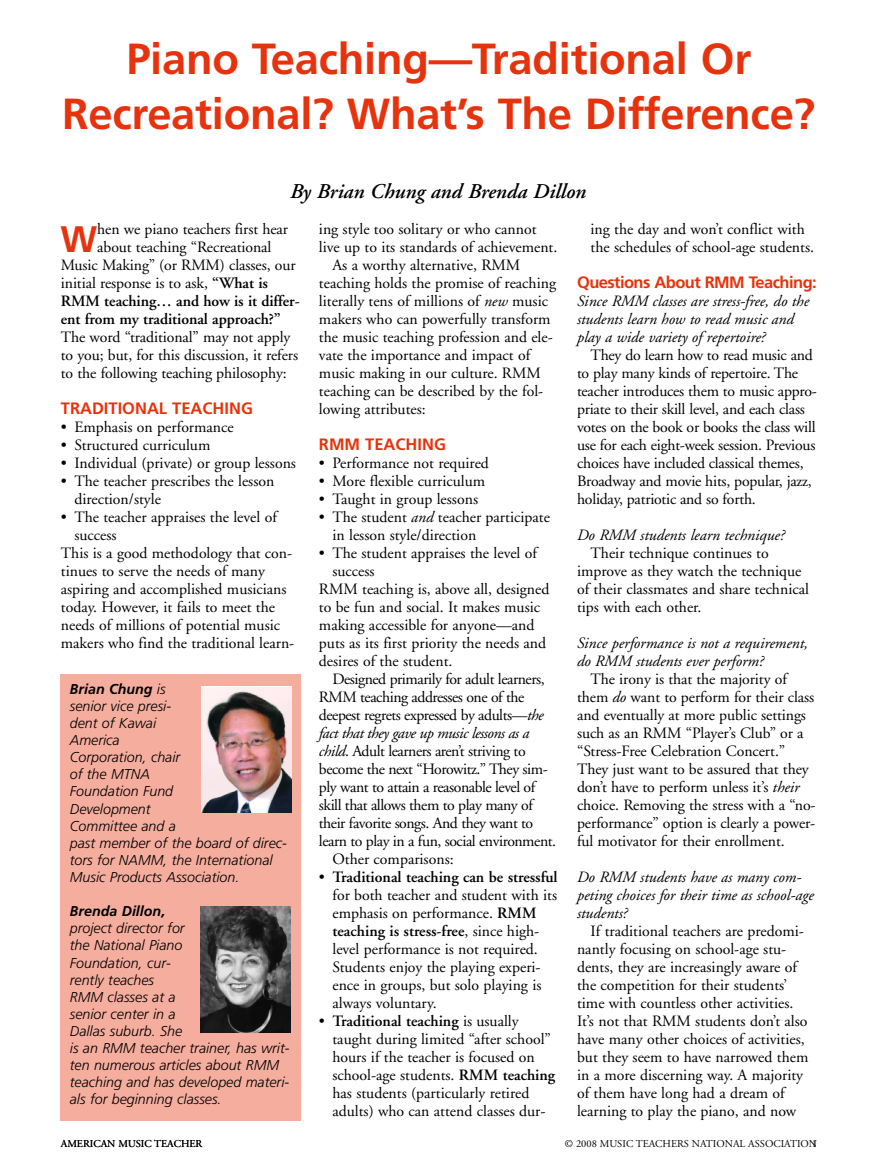
<style>
.page{position:relative;width:878px;height:1175px;background:#fff}
.page>*{position:absolute;margin:0;border:0;box-sizing:border-box;transform-origin:0 0}
.t1{font:700 43.5px/55.5px "Frutiger";letter-spacing:-.005em;color:#e6330d;text-align:center}
.t2{font:700 36.9px "Frutiger";color:#e6330d}
.t3{font:italic 600 21px "Adobe Garamond";color:#000}
.t4{font:700 16.5px "Frutiger";color:#e6330d}
.t5{font:700 16.5px "Frutiger";letter-spacing:-.035em;color:#e6330d}
.t6{font:15.75px/18px "Adobe Garamond";color:#000}
.t7{font:15.75px "Adobe Garamond";letter-spacing:-.03em;color:#000}
.t8{font:italic 15.75px/18px "Adobe Garamond";color:#000}
.t9{font:600 15.75px "Adobe Garamond";letter-spacing:-.005em;color:#000}
.t10{font:italic 15.75px "Adobe Garamond";letter-spacing:-.03em;color:#000}
.t11{font:italic 300 14.25px/17.1px "Frutiger";color:#000}
.t12{font:italic 700 14.25px "Frutiger";color:#000}
.t13{font:10.5px "Adobe Garamond";color:#000}
.s1{font-weight:600}
.s2{font-weight:700}
.s3{font-style:italic}
</style>
<div class="page">
<div style="left:61px;top:674px;width:240px;height:446px;background:#f5ad9e"></div>
<img style="left:202px;top:687px;width:90px;height:125px">
<img style="left:201px;top:906px;width:90px;height:126px">
<h1 class="t1" style="left:62px;top:34px;width:754px">Piano Teaching—Traditional Or<br>Recreational? What’s The Difference?</h1>
<h3 class="t3" style="left:290px;top:183px;width:298px">By Brian Chung and Brenda Dillon</h3>
<h2 class="t2" style="left:61px;top:224px;width:38px">W</h2>
<p class="t6" style="left:97px;top:221px;width:192px">hen we piano teachers first hear</p>
<p class="t6" style="left:97px;top:239px;width:176px">about teaching “Recreational</p>
<p class="t6" style="left:61px;top:257px;width:236px">Music Making” (or RMM) classes, our</p>
<p class="t6" style="left:61px;top:275px;width:209px">initial response is to ask, <span class="s1">“What is</span></p>
<p class="t9" style="left:61px;top:295px;width:240px">RMM teaching… and how is it differ-</p>
<p class="t9" style="left:61px;top:313px;width:221px">ent from my traditional approach?”</p>
<p class="t6" style="left:61px;top:329px;width:239px">The word “traditional” may not apply to you; but, for this discussion, it refers to the following teaching philosophy:</p>
<p class="t4" style="left:61px;top:402px;width:194px">TRADITIONAL TEACHING</p>
<p class="t6" style="left:61px;top:419px;width:174px">• Emphasis on performance</p>
<p class="t6" style="left:61px;top:437px;width:151px">• Structured curriculum</p>
<p class="t6" style="left:61px;top:455px;width:237px">• Individual (private) or group lessons</p>
<p class="t6" style="left:74px;top:473px;width:201px;text-indent:-13px">• The teacher prescribes the lesson direction/style</p>
<p class="t6" style="left:61px;top:509px;width:217px">• The teacher appraises the level of</p>
<p class="t6" style="left:74px;top:527px;width:44px">success</p>
<p class="t6" style="left:61px;top:545px;width:233px">This is a good methodology that con-</p>
<p class="t6" style="left:61px;top:563px;width:205px">tinues to serve the needs of many</p>
<p class="t6" style="left:61px;top:581px;width:227px">aspiring and accomplished musicians</p>
<p class="t6" style="left:61px;top:599px;width:216px">today. However, it fails to meet the</p>
<p class="t6" style="left:61px;top:617px;width:221px">needs of millions of potential music</p>
<p class="t6" style="left:61px;top:635px;width:235px">makers who find the traditional learn-</p>
<p class="t11" style="left:70px;top:681px;width:218px"><span class="s2">Brian Chung</span> is<br>senior vice presi-<br>dent of Kawai<br>America<br>Corporation, chair<br>of the MTNA<br>Foundation Fund<br>Development<br>Committee and a<br>past member of the board of direc&shy;tors for NAMM, the International<br>Music Products Association.</p>
<p class="t12" style="left:70px;top:905px;width:97px">Brenda Dillon,</p>
<p class="t11" style="left:70px;top:921px;width:221px">project director for<br>the National Piano<br>Foundation, cur-<br>rently teaches<br>RMM classes at a<br>senior center in a<br>Dallas suburb. She<br>is an RMM teacher trainer, has writ&shy;ten numerous articles about RMM teaching and has developed materi&shy;als for beginning classes.</p>
<p class="t6" style="left:319px;top:221px;width:219px">ing style too solitary or who cannot</p>
<p class="t6" style="left:319px;top:239px;width:240px">live up to its standards of achievement.</p>
<p class="t6" style="left:332px;top:257px;width:189px">As a worthy alternative, RMM</p>
<p class="t6" style="left:319px;top:275px;width:238px">teaching holds the promise of reaching</p>
<p class="t6" style="left:319px;top:293px;width:230px">literally tens of millions of <span class="s3">new</span> music</p>
<p class="t6" style="left:319px;top:311px;width:233px">makers who can powerfully transform</p>
<p class="t6" style="left:319px;top:329px;width:235px">the music teaching profession and ele-</p>
<p class="t6" style="left:319px;top:347px;width:213px">vate the importance and impact of</p>
<p class="t6" style="left:319px;top:365px;width:223px">music making in our culture. RMM</p>
<p class="t6" style="left:319px;top:383px;width:226px">teaching can be described by the fol-</p>
<p class="t6" style="left:319px;top:401px;width:108px">lowing attributes:</p>
<p class="t4" style="left:319px;top:438px;width:128px">RMM TEACHING</p>
<p class="t6" style="left:319px;top:455px;width:171px">• Performance not required</p>
<p class="t6" style="left:319px;top:473px;width:168px">• More flexible curriculum</p>
<p class="t6" style="left:319px;top:491px;width:161px">• Taught in group lessons</p>
<p class="t6" style="left:332px;top:509px;width:219px;text-indent:-14px">• The student <span class="s3">and</span> teacher participate in lesson style/direction</p>
<p class="t6" style="left:319px;top:545px;width:219px">• The student appraises the level of</p>
<p class="t6" style="left:332px;top:563px;width:44px">success</p>
<p class="t6" style="left:319px;top:581px;width:232px">RMM teaching is, above all, designed</p>
<p class="t6" style="left:319px;top:599px;width:223px">to be fun and social. It makes music</p>
<p class="t6" style="left:319px;top:617px;width:217px">making accessible for anyone—and</p>
<p class="t6" style="left:319px;top:635px;width:229px">puts as its first priority the needs and</p>
<p class="t6" style="left:319px;top:653px;width:135px">desires of the student.</p>
<p class="t7" style="left:332px;top:673px;width:214px">Designed primarily for adult learners,</p>
<p class="t7" style="left:319px;top:691px;width:207px">RMM teaching addresses one of the</p>
<p class="t7" style="left:319px;top:709px;width:226px">deepest regrets expressed by adults—<span class="s3">the</span></p>
<p class="t10" style="left:319px;top:727px;width:212px">fact that they gave up music lessons as a</p>
<p class="t7" style="left:319px;top:745px;width:208px"><span class="s3">child</span>. Adult learners aren’t striving to</p>
<p class="t7" style="left:319px;top:763px;width:230px">become the next “Horowitz.” They sim-</p>
<p class="t7" style="left:319px;top:781px;width:218px">ply want to attain a reasonable level of</p>
<p class="t7" style="left:319px;top:799px;width:215px">skill that allows them to play many of</p>
<p class="t7" style="left:319px;top:817px;width:216px">their favorite songs. And they want to</p>
<p class="t7" style="left:319px;top:835px;width:239px">learn to play in a fun, social environment.</p>
<p class="t6" style="left:332px;top:851px;width:123px">Other comparisons:</p>
<p class="t6" style="left:332px;top:869px;width:227px;text-indent:-14px">• <span class="s1">Traditional teaching can be stressful </span>for both teacher and student with its emphasis on performance. <span class="s1">RMM teaching is stress-free</span>, since high&shy;level performance is not required.<br>Students enjoy the playing experi&shy;ence in groups, but solo playing is always voluntary.</p>
<p class="t6" style="left:332px;top:1013px;width:224px;text-indent:-13px">• <span class="s1">Traditional teaching</span> is usually taught during limited “after school” hours if the teacher is focused on school-age students. <span class="s1">RMM teaching </span>has students (particularly retired adults) who can attend classes dur-</p>
<p class="t6" style="left:590px;top:221px;width:225px">ing the day and won’t conflict with the schedules of school-age students.</p>
<p class="t5" style="left:577px;top:276px;width:241px">Questions About RMM Teaching:</p>
<p class="t8" style="left:577px;top:293px;width:234px">Since RMM classes are stress-free, do the students learn how to read music and play a wide variety of repertoire?</p>
<p class="t6" style="left:577px;top:347px;width:241px;text-indent:13px">They do learn how to read music and to play many kinds of repertoire. The teacher introduces them to music appro&shy;priate to their skill level, and each class votes on the book or books the class will use for each eight-week session. Previous choices have included classical themes, Broadway and movie hits, popular, jazz, holiday, patriotic and so forth.</p>
<p class="t8" style="left:577px;top:527px;width:209px">Do RMM students learn technique?</p>
<p class="t6" style="left:577px;top:545px;width:233px;text-indent:13px">Their technique continues to improve as they watch the technique of their classmates and share technical tips with each other.</p>
<p class="t8" style="left:577px;top:635px;width:233px">Since performance is not a requirement, do RMM students ever perform?</p>
<p class="t6" style="left:577px;top:671px;width:240px;text-indent:14px">The irony is that the majority of them <span class="s3">do</span> want to perform for their class and eventually at more public settings such as an RMM “Player’s Club” or a “Stress-Free Celebration Concert.” They just want to be assured that they don’t have to perform unless it’s <span class="s3">their </span>choice. Removing the stress with a “no&shy;performance” option is clearly a power&shy;ful motivator for their enrollment.</p>
<p class="t8" style="left:577px;top:869px;width:238px">Do RMM students have as many com&shy;peting choices for their time as school-age students?</p>
<p class="t6" style="left:577px;top:923px;width:233px;text-indent:13px">If traditional teachers are predomi&shy;nantly focusing on school-age stu&shy;dents, they are increasingly aware of the competition for their students’ time with countless other activities.<br>It’s not that RMM students don’t also have many other choices of activities, but they seem to have narrowed them in a more discerning way. A majority of them have long had a dream of learning to play the piano, and now</p>
<p class="t13" style="left:61px;top:1139px;width:143px">AMERICAN MUSIC TEACHER</p>
<p class="t13" style="left:564px;top:1139px;width:254px">© 2008 MUSIC TEACHERS NATIONAL ASSOCIATION</p>
<p class="t13" style="left:811px;top:1139px;width:7px">1</p>
</div>
